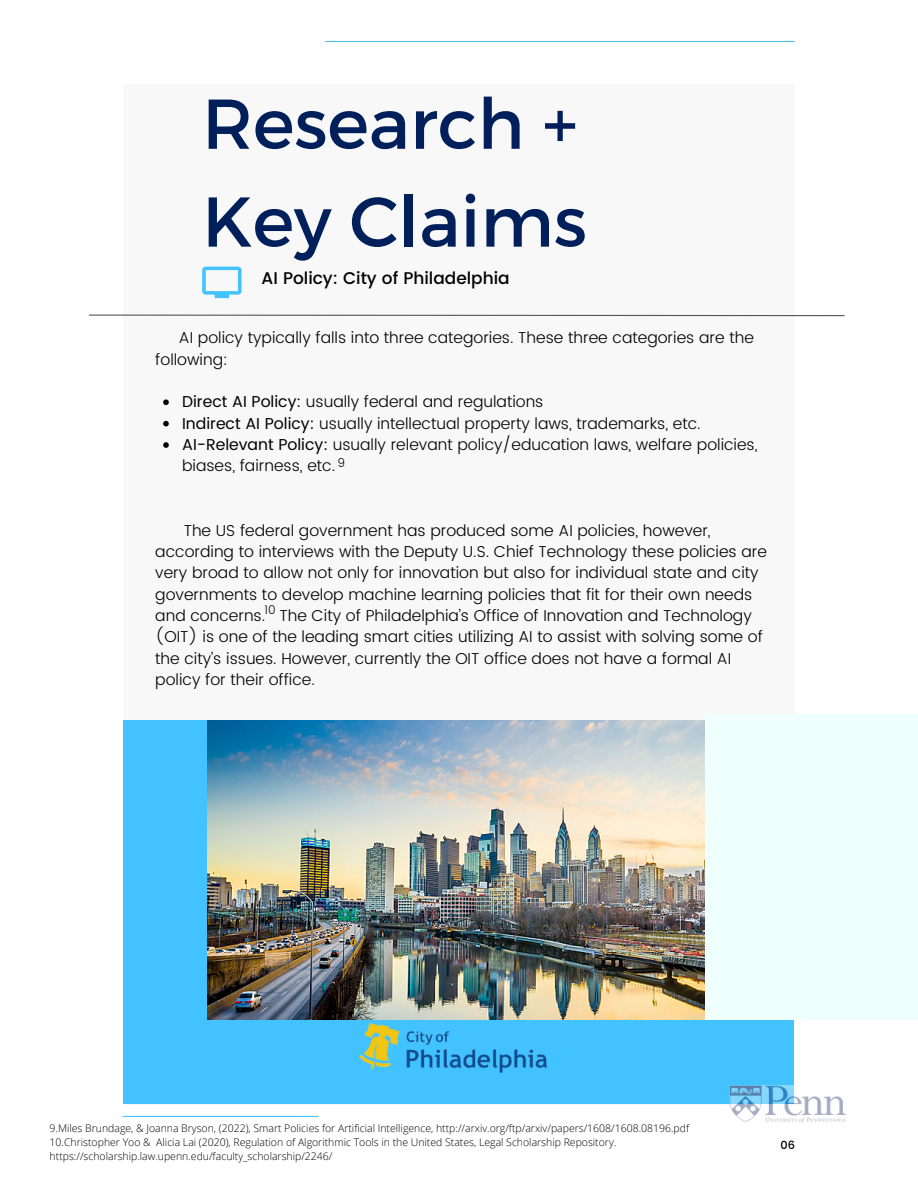
<style>
.page{position:relative;width:918px;height:1188px;background:#fff}
.page>*{position:absolute;margin:0;border:0;box-sizing:border-box;transform-origin:0 0}
.t1{font:70.35px/97.8px "Montserrat";color:#011f5b}
.t2{font:500 16.95px "Poppins";color:#000}
.t3{font:300 15.75px/21.3px "Poppins";color:#000}
.t4{font:300 12px "Poppins";color:#000}
.t5{font:500 11.25px "Poppins";color:#000}
.t6{font:300 10.5px/14px "Open Sans";color:#000}
.s1{font-weight:400}
</style>
<div class="page">
<div style="left:123px;top:84px;width:672px;height:1020px;background:#f8f8f8"></div>
<div style="left:123px;top:721px;width:670px;height:383px;background:#42c2ff"></div>
<img style="left:208px;top:721px;width:497px;height:299px">
<svg style="left:202px;top:267px;width:40px;height:31px"></svg>
<div style="left:705px;top:714px;width:213px;height:306px;background:#effffd"></div>
<hr style="left:123px;top:1116px;width:196px;height:1px;background:#42c2ff">
<hr style="left:325px;top:41px;width:469px;height:1px;background:#4fc0e8">
<img style="left:729px;top:1085px;width:116px;height:37px">
<svg style="left:89px;top:314px;width:756px;height:3px"></svg>
<img style="left:298px;top:967px;width:312px;height:150px">
<svg style="left:163px;top:399px;width:6px;height:6px"></svg>
<svg style="left:163px;top:421px;width:6px;height:5px"></svg>
<svg style="left:163px;top:442px;width:6px;height:6px"></svg>
<h1 class="t1" style="left:202px;top:71px;width:386px">Research +<br>Key Claims</h1>
<p class="t2" style="left:262px;top:268px;width:250px">AI Policy: City of Philadelphia</p>
<p class="t3" style="left:155px;top:327px;width:600px;text-indent:24px">AI policy typically falls into three categories. These three categories are the following:</p>
<p class="t3" style="left:182px;top:391px;width:577px"><span class="s1">Direct AI Policy:</span> usually federal and regulations<br><span class="s1">Indirect AI Policy:</span> usually intellectual property laws, trademarks, etc.<br><span class="s1">AI-Relevant Policy:</span> usually relevant policy/education laws, welfare policies, biases, fairness, etc.</p>
<p class="t4" style="left:338px;top:456px;width:9px">9</p>
<p class="t3" style="left:155px;top:520px;width:613px;text-indent:28px">The US federal government has produced some AI policies, however, according to interviews with the Deputy U.S. Chief Technology these policies are very broad to allow not only for innovation but also for individual state and city governments to develop machine learning policies that fit for their own needs and concerns. The City of Philadelphia’s Office of Innovation and Technology (OIT) is one of the leading smart cities utilizing AI to assist with solving some of the city’s issues. However, currently the OIT office does not have a formal AI policy for their office.</p>
<p class="t4" style="left:265px;top:603px;width:13px">10</p>
<p class="t6" style="left:50px;top:1121px;width:641px">9.Miles Brundage, &amp; Joanna Bryson, (2022), Smart Policies for Artificial Intelligence, http://arxiv.org/ftp/arxiv/papers/1608/1608.08196.pdf<br>10.Christopher Yoo &amp; Alicia Lai (2020), Regulation of Algorithmic Tools in the United States, Legal Scholarship Repository. https://scholarship.law.upenn.edu/faculty_scholarship/2246/</p>
<p class="t5" style="left:781px;top:1138px;width:16px">06</p>
</div>
